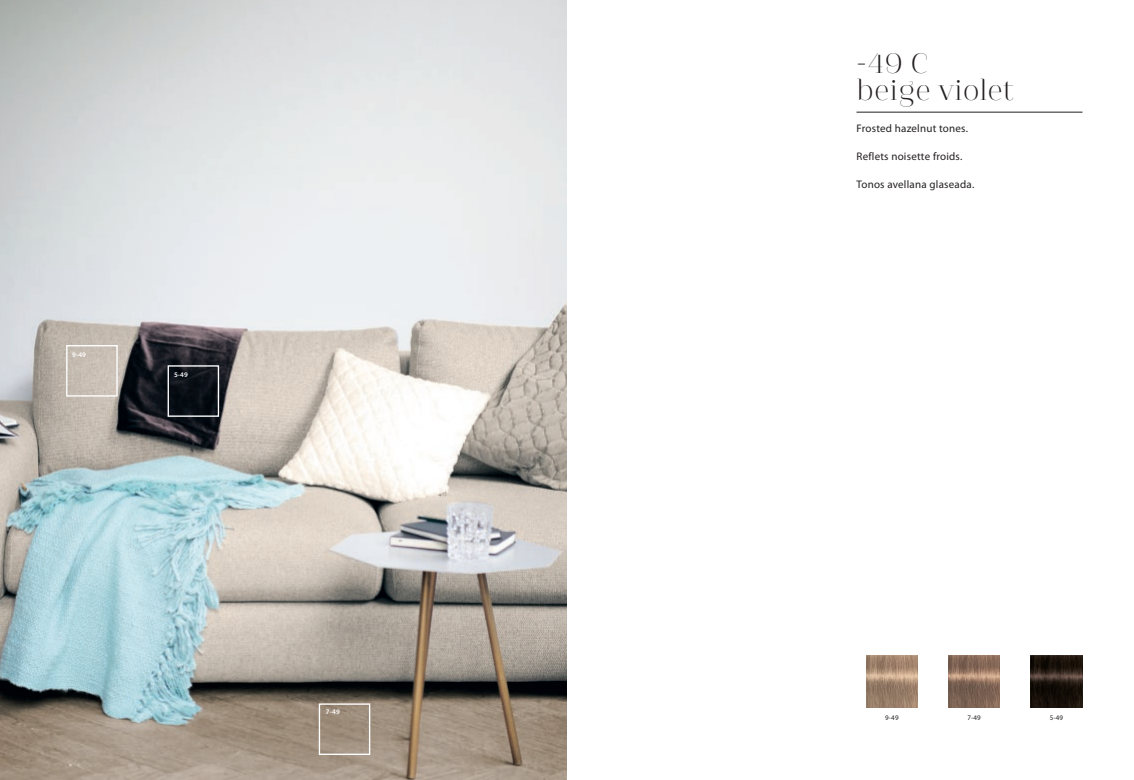
<style>
.page{position:relative;width:1134px;height:780px;background:#fff}
.page>*{position:absolute;margin:0;border:0;box-sizing:border-box;transform-origin:0 0}
.t1{font:27px/27px "Guadalupe Essential";letter-spacing:.02em;color:#231f20}
.t2{font:11px "Myriad Pro";letter-spacing:.02em;color:#231f20}
.t3{font:600 7px "Myriad Pro";color:#fff}
.t4{font:7px "Myriad Pro";color:#231f20}
</style>
<div class="page">
<img style="left:0;top:0;width:567px;height:780px">
<div style="left:168px;top:365px;width:51px;height:52px;border:1px solid #fff"></div>
<div style="left:319px;top:703px;width:51px;height:52px;border:1px solid #fff"></div>
<div style="left:66px;top:345px;width:52px;height:51px;border:1px solid #fff"></div>
<img style="left:948px;top:655px;width:52px;height:52px">
<img style="left:866px;top:655px;width:52px;height:52px">
<img style="left:1031px;top:655px;width:51px;height:52px">
<hr style="left:856px;top:112px;width:226px;height:1px;background:#231f20">
<p class="t3" style="left:72px;top:351px;width:15px">9-49</p>
<p class="t3" style="left:174px;top:371px;width:15px">5-49</p>
<p class="t3" style="left:326px;top:708px;width:15px">7-49</p>
<h1 class="t1" style="left:856px;top:50px;width:159px">-49 C<br>beige violet</h1>
<p class="t2" style="left:856px;top:122px;width:113px">Frosted hazelnut tones.</p>
<p class="t2" style="left:856px;top:150px;width:107px">Reflets noisette froids.</p>
<p class="t2" style="left:856px;top:178px;width:119px">Tonos avellana glaseada.</p>
<p class="t4" style="left:885px;top:713px;width:15px">9-49</p>
<p class="t4" style="left:967px;top:713px;width:15px">7-49</p>
<p class="t4" style="left:1050px;top:713px;width:15px">5-49</p>
</div>
